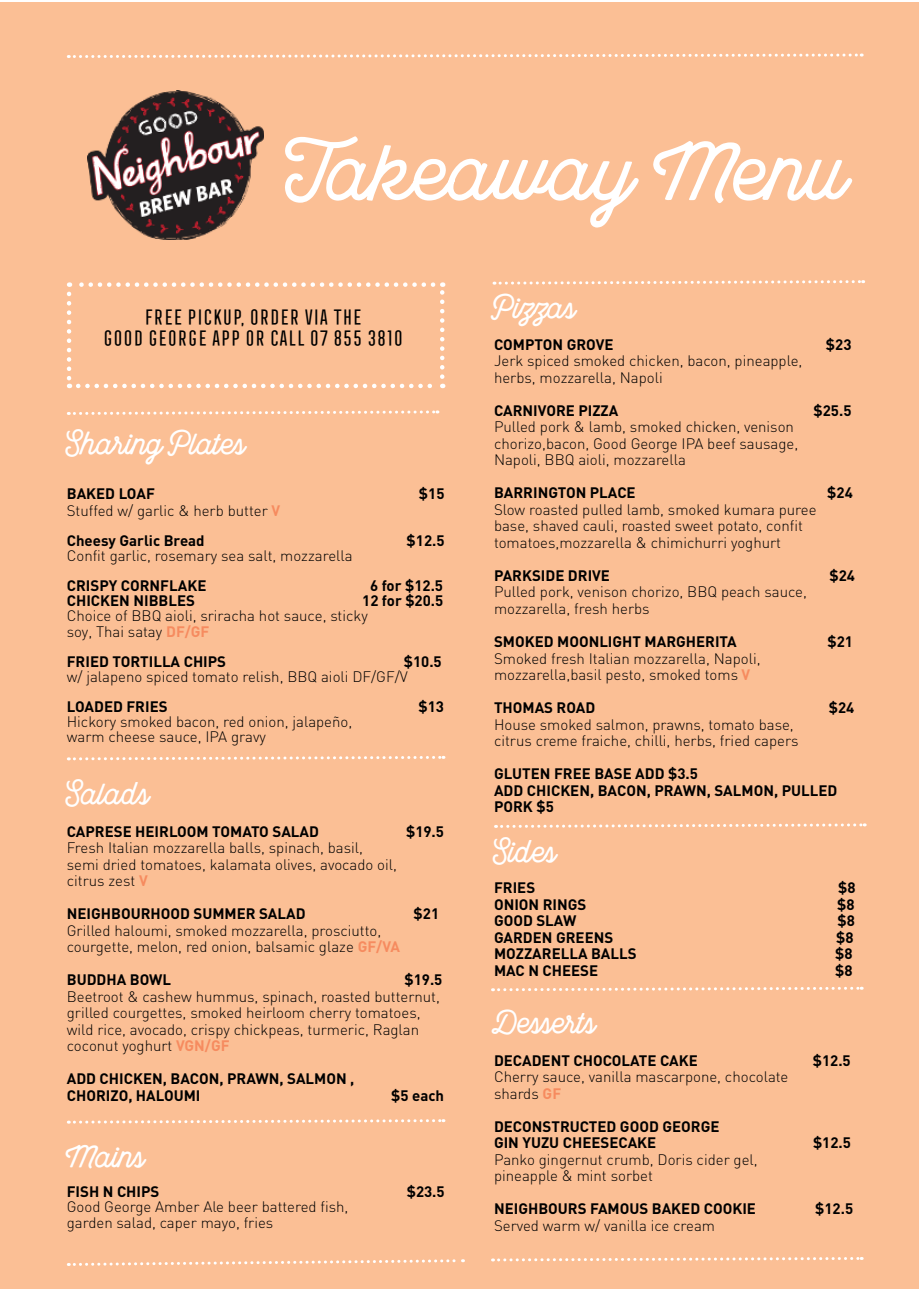
<style>
.page{position:relative;width:919px;height:1289px;background:#fff}
.page>*{position:absolute;margin:0;border:0;box-sizing:border-box;transform-origin:0 0}
.t1{font:700 31.5px "Local Brewery Two";color:#fff}
.t2{font:21px "Frontage Condensed";letter-spacing:-.09em;color:#000}
.t3{font:300 15px "DIN";color:#000}
.t4{font:700 15px/16.5px "DIN";color:#000}
.s1{font-weight:700;color:#f68b5f}
</style>
<div class="page">
<div style="left:0;top:3px;width:918px;height:1285px;background:#fbbf95"></div>
<svg style="left:67px;top:294px;width:4px;height:94px"></svg>
<svg style="left:78px;top:384px;width:365px;height:4px"></svg>
<svg style="left:440px;top:282px;width:4px;height:95px"></svg>
<svg style="left:69px;top:282px;width:364px;height:5px"></svg>
<svg style="left:494px;top:280px;width:369px;height:5px"></svg>
<svg style="left:495px;top:823px;width:370px;height:5px"></svg>
<svg style="left:492px;top:986px;width:370px;height:6px"></svg>
<svg style="left:68px;top:53px;width:794px;height:5px"></svg>
<svg style="left:492px;top:1257px;width:370px;height:5px"></svg>
<svg style="left:68px;top:1259px;width:395px;height:7px"></svg>
<svg style="left:68px;top:755px;width:376px;height:6px"></svg>
<svg style="left:68px;top:410px;width:370px;height:5px"></svg>
<img style="left:87px;top:91px;width:177px;height:148px">
<svg style="left:285px;top:136px;width:567px;height:91px"></svg>
<svg style="left:68px;top:1119px;width:376px;height:5px"></svg>
<p class="t2" style="left:143px;top:306px;width:221px">FREE PICKUP, ORDER VIA THE</p>
<p class="t2" style="left:101px;top:327px;width:304px">GOOD GEORGE APP OR CALL 07 855 3810</p>
<p class="t1" style="left:67px;top:425px;width:180px">Sharing Plates</p>
<p class="t4" style="left:67px;top:485px;width:90px">BAKED LOAF</p>
<p class="t4" style="left:419px;top:485px;width:27px">$15</p>
<p class="t3" style="left:67px;top:501px;width:215px">Stuffed w/ garlic &amp; herb butter <span class="s1">V</span></p>
<p class="t4" style="left:67px;top:531px;width:139px">Cheesy Garlic Bread</p>
<p class="t4" style="left:406px;top:531px;width:39px">$12.5</p>
<p class="t3" style="left:67px;top:546px;width:287px">Confit garlic, rosemary sea salt, mozzarella</p>
<p class="t4" style="left:67px;top:576px;width:141px">CRISPY CORNFLAKE</p>
<p class="t4" style="left:370px;top:576px;width:74px">6 for $12.5</p>
<p class="t4" style="left:67px;top:591px;width:130px">CHICKEN NIBBLES</p>
<p class="t4" style="left:362px;top:591px;width:83px">12 for $20.5</p>
<p class="t3" style="left:67px;top:606px;width:302px">Choice of BBQ aioli, sriracha hot sauce, sticky</p>
<p class="t3" style="left:67px;top:622px;width:144px">soy, Thai satay <span class="s1">DF/GF</span></p>
<p class="t4" style="left:67px;top:653px;width:161px">FRIED TORTILLA CHIPS</p>
<p class="t4" style="left:404px;top:653px;width:39px">$10.5</p>
<p class="t3" style="left:67px;top:667px;width:342px">w/ jalapeno spiced tomato relish, BBQ aioli DF/GF/V</p>
<p class="t4" style="left:67px;top:698px;width:102px">LOADED FRIES</p>
<p class="t4" style="left:418px;top:698px;width:27px">$13</p>
<p class="t3" style="left:67px;top:712px;width:287px">Hickory smoked bacon, red onion, jalapeño,</p>
<p class="t3" style="left:67px;top:727px;width:201px">warm cheese sauce, IPA gravy</p>
<p class="t1" style="left:67px;top:774px;width:84px">Salads</p>
<p class="t4" style="left:67px;top:822px;width:254px">CAPRESE HEIRLOOM TOMATO SALAD</p>
<p class="t4" style="left:406px;top:822px;width:39px">$19.5</p>
<p class="t3" style="left:67px;top:838px;width:298px">Fresh Italian mozzarella balls, spinach, basil,</p>
<p class="t3" style="left:67px;top:855px;width:331px">semi dried tomatoes, kalamata olives, avocado oil,</p>
<p class="t3" style="left:67px;top:871px;width:82px">citrus zest <span class="s1">V</span></p>
<p class="t4" style="left:67px;top:905px;width:240px">NEIGHBOURHOOD SUMMER SALAD</p>
<p class="t4" style="left:413px;top:905px;width:27px">$21</p>
<p class="t3" style="left:67px;top:921px;width:316px">Grilled haloumi, smoked mozzarella, prosciutto,</p>
<p class="t3" style="left:67px;top:937px;width:335px">courgette, melon, red onion, balsamic glaze <span class="s1">GF/VA</span></p>
<p class="t4" style="left:67px;top:971px;width:106px">BUDDHA BOWL</p>
<p class="t4" style="left:404px;top:971px;width:39px">$19.5</p>
<p class="t3" style="left:67px;top:987px;width:375px">Beetroot &amp; cashew hummus, spinach, roasted butternut,</p>
<p class="t3" style="left:67px;top:1003px;width:355px">grilled courgettes, smoked heirloom cherry tomatoes,</p>
<p class="t3" style="left:67px;top:1020px;width:354px">wild rice, avocado, crispy chickpeas, turmeric, Raglan</p>
<p class="t3" style="left:67px;top:1036px;width:164px">coconut yoghurt <span class="s1">VGN/GF</span></p>
<p class="t4" style="left:67px;top:1070px;width:289px">ADD CHICKEN, BACON, PRAWN, SALMON ,</p>
<p class="t4" style="left:67px;top:1086px;width:135px">CHORIZO, HALOUMI</p>
<p class="t4" style="left:391px;top:1086px;width:54px">$5 each</p>
<p class="t1" style="left:67px;top:1137px;width:79px">Mains</p>
<p class="t4" style="left:67px;top:1182px;width:94px">FISH N CHIPS</p>
<p class="t4" style="left:406px;top:1182px;width:39px">$23.5</p>
<p class="t3" style="left:67px;top:1197px;width:283px">Good George Amber Ale beer battered fish,</p>
<p class="t3" style="left:67px;top:1213px;width:208px">garden salad, caper mayo, fries</p>
<p class="t1" style="left:494px;top:289px;width:83px">Pizzas</p>
<p class="t4" style="left:494px;top:335px;width:121px">COMPTON GROVE</p>
<p class="t4" style="left:825px;top:335px;width:27px">$23</p>
<p class="t3" style="left:494px;top:352px;width:310px">Jerk spiced smoked chicken, bacon, pineapple,</p>
<p class="t3" style="left:494px;top:368px;width:170px">herbs, mozzarella, Napoli</p>
<p class="t4" style="left:494px;top:401px;width:126px">CARNIVORE PIZZA</p>
<p class="t4" style="left:813px;top:401px;width:39px">$25.5</p>
<p class="t3" style="left:494px;top:418px;width:301px">Pulled pork &amp; lamb, smoked chicken, venison</p>
<p class="t3" style="left:494px;top:434px;width:306px">chorizo,bacon, Good George IPA beef sausage,</p>
<p class="t3" style="left:494px;top:451px;width:193px">Napoli, BBQ aioli, mozzarella</p>
<p class="t4" style="left:494px;top:484px;width:143px">BARRINGTON PLACE</p>
<p class="t4" style="left:827px;top:484px;width:27px">$24</p>
<p class="t3" style="left:494px;top:500px;width:324px">Slow roasted pulled lamb, smoked kumara puree</p>
<p class="t3" style="left:494px;top:517px;width:310px">base, shaved cauli, roasted sweet potato, confit</p>
<p class="t3" style="left:494px;top:533px;width:288px">tomatoes,mozzarella &amp; chimichurri yoghurt</p>
<p class="t4" style="left:494px;top:566px;width:117px">PARKSIDE DRIVE</p>
<p class="t4" style="left:829px;top:566px;width:27px">$24</p>
<p class="t3" style="left:494px;top:583px;width:314px">Pulled pork, venison chorizo, BBQ peach sauce,</p>
<p class="t3" style="left:494px;top:599px;width:157px">mozzarella, fresh herbs</p>
<p class="t4" style="left:494px;top:632px;width:244px">SMOKED MOONLIGHT MARGHERITA</p>
<p class="t4" style="left:827px;top:632px;width:27px">$21</p>
<p class="t3" style="left:494px;top:649px;width:268px">Smoked fresh Italian mozzarella, Napoli,</p>
<p class="t3" style="left:494px;top:665px;width:258px">mozzarella,basil pesto, smoked toms <span class="s1">V</span></p>
<p class="t4" style="left:494px;top:698px;width:103px">THOMAS ROAD</p>
<p class="t4" style="left:828px;top:698px;width:27px">$24</p>
<p class="t3" style="left:494px;top:715px;width:301px">House smoked salmon, prawns, tomato base,</p>
<p class="t3" style="left:494px;top:731px;width:306px">citrus creme fraiche, chilli, herbs, fried capers</p>
<p class="t4" style="left:494px;top:764px;width:205px">GLUTEN FREE BASE ADD $3.5</p>
<p class="t4" style="left:494px;top:781px;width:345px">ADD CHICKEN, BACON, PRAWN, SALMON, PULLED<br>PORK $5</p>
<p class="t1" style="left:494px;top:832px;width:64px">Sides</p>
<p class="t4" style="left:494px;top:878px;width:43px">FRIES</p>
<p class="t4" style="left:838px;top:878px;width:19px">$8</p>
<p class="t4" style="left:494px;top:895px;width:94px">ONION RINGS</p>
<p class="t4" style="left:837px;top:895px;width:19px">$8</p>
<p class="t4" style="left:494px;top:911px;width:84px">GOOD SLAW</p>
<p class="t4" style="left:837px;top:911px;width:19px">$8</p>
<p class="t4" style="left:494px;top:928px;width:121px">GARDEN GREENS</p>
<p class="t4" style="left:836px;top:928px;width:19px">$8</p>
<p class="t4" style="left:494px;top:944px;width:144px">MOZZARELLA BALLS</p>
<p class="t4" style="left:835px;top:944px;width:19px">$8</p>
<p class="t4" style="left:494px;top:961px;width:106px">MAC N CHEESE</p>
<p class="t4" style="left:835px;top:961px;width:19px">$8</p>
<p class="t1" style="left:494px;top:1003px;width:103px">Desserts</p>
<p class="t4" style="left:494px;top:1051px;width:205px">DECADENT CHOCOLATE CAKE</p>
<p class="t4" style="left:812px;top:1051px;width:39px">$12.5</p>
<p class="t3" style="left:494px;top:1067px;width:296px">Cherry sauce, vanilla mascarpone, chocolate</p>
<p class="t3" style="left:494px;top:1084px;width:69px">shards <span class="s1">GF</span></p>
<p class="t4" style="left:494px;top:1117px;width:227px">DECONSTRUCTED GOOD GEORGE</p>
<p class="t4" style="left:494px;top:1133px;width:164px">GIN YUZU CHEESECAKE</p>
<p class="t4" style="left:813px;top:1133px;width:39px">$12.5</p>
<p class="t3" style="left:494px;top:1150px;width:265px">Panko gingernut crumb, Doris cider gel,</p>
<p class="t3" style="left:494px;top:1166px;width:160px">pineapple &amp; mint sorbet</p>
<p class="t4" style="left:494px;top:1199px;width:263px">NEIGHBOURS FAMOUS BAKED COOKIE</p>
<p class="t4" style="left:815px;top:1199px;width:39px">$12.5</p>
<p class="t3" style="left:494px;top:1216px;width:223px">Served warm w/ vanilla ice cream</p>
</div>
